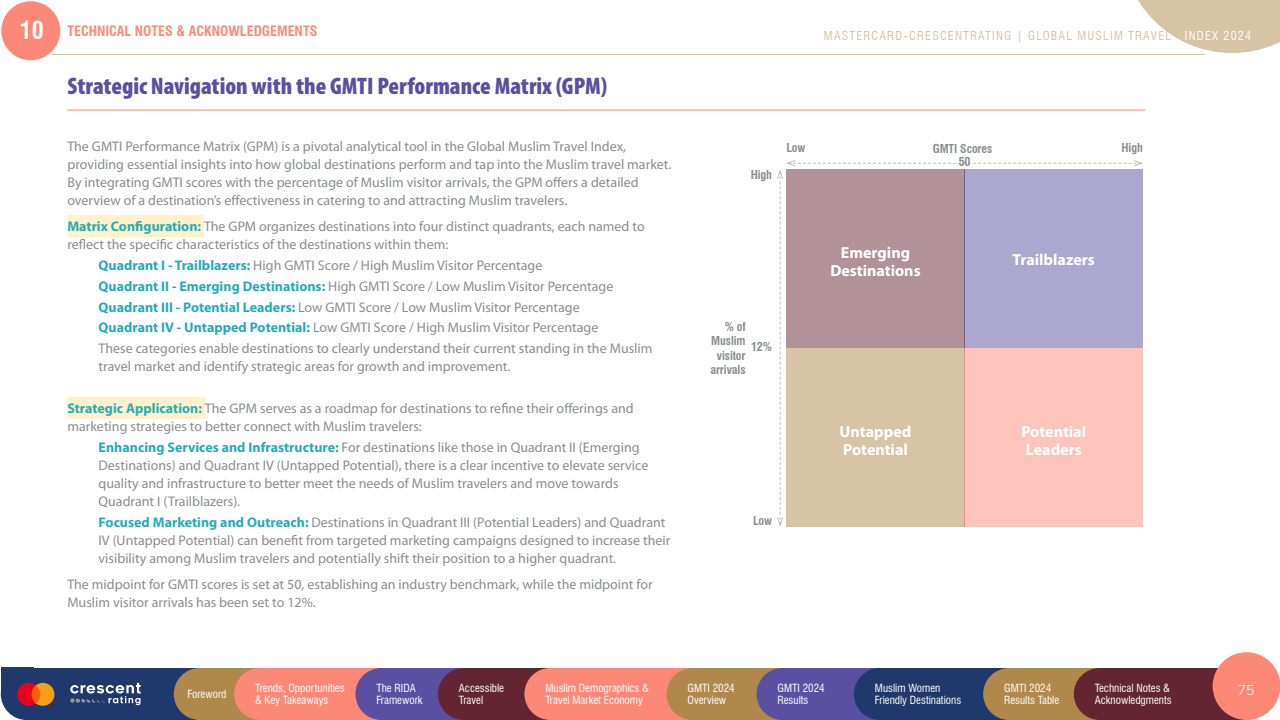
<style>
.page{position:relative;width:1280px;height:720px;background:#fff}
.page>*{position:absolute;margin:0;border:0;box-sizing:border-box;transform-origin:0 0}
.t1{font:900 condensed 24px "Myriad Pro";color:#5a4fa1}
.t2{font:700 16px/18px "Myriad Pro";color:#fff}
.t3{font:14px/18px "Myriad Pro";color:#8a8c8e}
.t4{font:700 condensed 14px "Swiss 721 BT";color:#fc8977}
.t5{font:300 14px "Muli";color:#fff}
.t6{font:condensed 12px "Swiss 721 BT";letter-spacing:.1em;color:#d7c4a5}
.t7{font:700 condensed 12px/14.4px "Swiss 721 BT";letter-spacing:-.01em;color:#8a8c8e;text-align:right}
.t8{font:condensed 11px/12px "Swiss 721 BT";color:#fff}
.s1{font-size:24px;color:#fff}
.s2{font-weight:700;color:#27abb7}
.s3{color:#fff}
</style>
<div class="page">
<div style="left:25px;top:668px;width:195px;height:52px;background:#1f396c"></div>
<div style="left:1px;top:668px;width:52px;height:52px;background:#1f396c;border-radius:50%"></div>
<div style="left:1px;top:668px;width:33px;height:26px;background:#1f396c"></div>
<hr style="left:52px;top:54px;width:1153px;height:1px;background:#d7c4a5">
<svg style="left:1138px;top:0;width:142px;height:53px"></svg>
<svg style="left:70px;top:683px;width:71px;height:22px"></svg>
<svg style="left:174px;top:668px;width:1067px;height:52px;background:#915e63"></svg>
<div style="left:1213px;top:652px;width:67px;height:68px;background:#fc8977;border-radius:50%"></div>
<svg style="left:17px;top:683px;width:37px;height:23px"></svg>
<div style="left:1px;top:1px;width:59px;height:59px;background:#fc8977;border-radius:50%"></div>
<hr style="left:67px;top:110px;width:1078px;height:1px;background:#fc8977">
<div style="left:67px;top:215px;width:137px;height:22px;background:#fff1c9"></div>
<div style="left:67px;top:397px;width:138px;height:22px;background:#fff1c9"></div>
<svg style="left:777px;top:160px;width:366px;height:367px;background:#ceb3b5"></svg>
<p class="t4" style="left:20px;top:23px;width:299px"><span class="s1">10</span> TECHNICAL NOTES &amp; ACKNOWLEDGEMENTS</p>
<h1 class="t1" style="left:67px;top:71px;width:541px">Strategic Navigation with the GMTI Performance Matrix (GPM)</h1>
<p class="t3" style="left:67px;top:137px;width:606px">The GMTI Performance Matrix (GPM) is a pivotal analytical tool in the Global Muslim Travel Index, providing essential insights into how global destinations perform and tap into the Muslim travel market.<br>By integrating GMTI scores with the percentage of Muslim visitor arrivals, the GPM offers a detailed overview of a destination’s effectiveness in catering to and attracting Muslim travelers.</p>
<p class="t3" style="left:67px;top:217px;width:579px"><span class="s2">Matrix Configuration:</span> The GPM organizes destinations into four distinct quadrants, each named to reflect the specific characteristics of the destinations within them:</p>
<p class="t3" style="left:99px;top:255px;width:555px;line-height:20.8px"><span class="s2">Quadrant I - Trailblazers:</span> High GMTI Score / High Muslim Visitor Percentage<br><span class="s2">Quadrant II - Emerging Destinations:</span> High GMTI Score / Low Muslim Visitor Percentage <span class="s2">Quadrant III - Potential Leaders:</span> Low GMTI Score / Low Muslim Visitor Percentage<br><span class="s2">Quadrant IV - Untapped Potential:</span> Low GMTI Score / High Muslim Visitor Percentage<br>These categories enable destinations to clearly understand their current standing in the Muslim</p>
<p class="t3" style="left:99px;top:357px;width:413px">travel market and identify strategic areas for growth and improvement.</p>
<p class="t3" style="left:67px;top:399px;width:568px"><span class="s2">Strategic Application:</span> The GPM serves as a roadmap for destinations to refine their offerings and marketing strategies to better connect with Muslim travelers:</p>
<p class="t3" style="left:99px;top:438px;width:551px"><span class="s2">Enhancing Services and Infrastructure:</span> For destinations like those in Quadrant II (Emerging Destinations) and Quadrant IV (Untapped Potential), there is a clear incentive to elevate service quality and infrastructure to better meet the needs of Muslim travelers and move towards Quadrant I (Trailblazers).</p>
<p class="t3" style="left:99px;top:513px;width:573px"><span class="s2">Focused Marketing and Outreach:</span> Destinations in Quadrant III (Potential Leaders) and Quadrant<br>IV (Untapped Potential) can benefit from targeted marketing campaigns designed to increase their visibility among Muslim travelers and potentially shift their position to a higher quadrant.</p>
<p class="t3" style="left:67px;top:575px;width:587px">The midpoint for GMTI scores is set at 50, establishing an industry benchmark, while the midpoint for<br>Muslim visitor arrivals has been set to 12%.</p>
<p class="t6" style="left:824px;top:28px;width:429px">MASTERCARD-CRESCENTRATING | GLOBAL MUSLIM TRAVEL <span class="s3">INDEX 2024</span></p>
<p class="t7" style="left:751px;top:168px;width:23px">High</p>
<p class="t7" style="left:786px;top:140px;width:20px">Low</p>
<p class="t7" style="left:1122px;top:140px;width:23px">High</p>
<p class="t7" style="left:933px;top:142px;width:61px">GMTI Scores</p>
<p class="t7" style="left:959px;top:154px;width:13px">50</p>
<p class="t7" style="left:710px;top:320px;width:37px">% of<br>Muslim visitor arrivals</p>
<p class="t7" style="left:751px;top:339px;width:23px">12%</p>
<p class="t7" style="left:753px;top:513px;width:20px">Low</p>
<p class="t2" style="left:830px;top:243px;width:92px;text-align:center">Emerging<br>Destinations</p>
<p class="t2" style="left:840px;top:423px;width:73px">Untapped<br>Potential</p>
<p class="t2" style="left:1013px;top:250px;width:84px">Trailblazers</p>
<p class="t2" style="left:1021px;top:423px;width:66px">Potential<br>Leaders</p>
<p class="t8" style="left:188px;top:688px;width:40px">Foreword</p>
<p class="t8" style="left:255px;top:682px;width:91px">Trends, Opportunities &amp; Key Takeaways</p>
<p class="t8" style="left:376px;top:682px;width:48px">The RIDA<br>Framework</p>
<p class="t8" style="left:459px;top:682px;width:47px">Accessible<br>Travel</p>
<p class="t8" style="left:545px;top:682px;width:105px">Muslim Demographics &amp;<br>Travel Market Economy</p>
<p class="t8" style="left:688px;top:682px;width:49px">GMTI 2024<br>Overview</p>
<p class="t8" style="left:778px;top:682px;width:49px">GMTI 2024<br>Results</p>
<p class="t8" style="left:875px;top:682px;width:88px">Muslim Women<br>Friendly Destinations</p>
<p class="t8" style="left:1004px;top:682px;width:57px">GMTI 2024<br>Results Table</p>
<p class="t8" style="left:1095px;top:682px;width:78px">Technical Notes &amp;<br>Acknowledgments</p>
<p class="t5" style="left:1238px;top:679px;width:18px">75</p>
</div>
